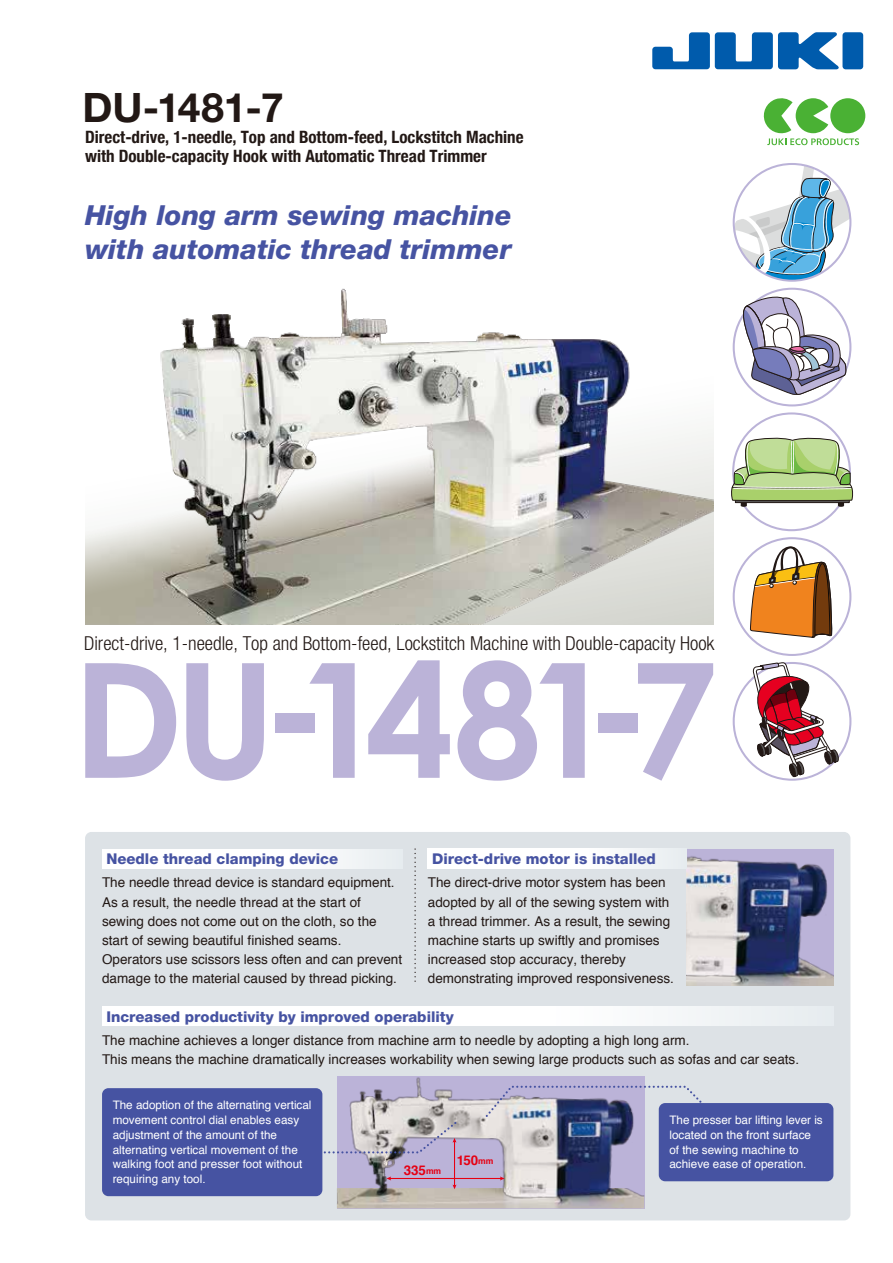
<style>
.page{position:relative;width:893px;height:1263px;background:#fff}
.page>*{position:absolute;margin:0;border:0;box-sizing:border-box;transform-origin:0 0}
.t1{font:700 159.6px "Century Gothic";letter-spacing:-.08em;color:#bbb3d8}
.t2{font:700 40.65px "Helvetica Neue";color:#221815}
.t3{font:italic 800 27.6px/34px "Helvetica Neue";color:#4653a2}
.t4{font:300 condensed 19.35px "Helvetica Neue";color:#221815}
.t5{font:700 condensed 16.95px/19.2px "Helvetica Neue";color:#221815}
.t6{font:800 14.85px "Helvetica Neue";color:#4653a2}
.t7{font:13.5px/19.2px "Helvetica";color:#221815}
.t8{font:700 13.35px "Helvetica";color:#e60012}
.t9{font:11.7px/14.9px "Helvetica";color:#fff}
.s1{font-size:8.55px}
</style>
<div class="page">
<div style="left:85px;top:832px;width:765px;height:388px;background:#dde2e6;border-radius:6px"></div>
<img style="left:331px;top:1076px;width:317px;height:145px">
<hr style="left:390px;top:1178px;width:111px;height:1px;background:#e60012">
<svg style="left:386px;top:1176px;width:5px;height:4px"></svg>
<svg style="left:500px;top:1176px;width:5px;height:4px"></svg>
<hr style="left:454px;top:1141px;width:1px;height:45px;background:#e60012">
<svg style="left:453px;top:1184px;width:3px;height:5px"></svg>
<img style="left:686px;top:849px;width:147px;height:136px">
<img style="left:85px;top:288px;width:628px;height:336px">
<div style="left:842px;top:32px;width:21px;height:37px;background:#005bac;border-radius:3px"></div>
<svg style="left:652px;top:32px;width:187px;height:37px"></svg>
<div style="left:830px;top:98px;width:35px;height:35px;background:#4ab134;border-radius:50%"></div>
<svg style="left:763px;top:98px;width:96px;height:47px"></svg>
<div style="left:733px;top:537px;width:118px;height:119px;border:2px solid #bbb3d8;border-radius:50%"></div>
<svg style="left:750px;top:544px;width:82px;height:93px"></svg>
<div style="left:733px;top:288px;width:118px;height:118px;border:2px solid #bbb3d8;border-radius:50%"></div>
<svg style="left:738px;top:295px;width:108px;height:100px"></svg>
<svg style="left:753px;top:662px;width:86px;height:115px"></svg>
<svg style="left:731px;top:437px;width:122px;height:70px;background:#b5cc94"></svg>
<svg style="left:734px;top:164px;width:116px;height:117px"></svg>
<div style="left:733px;top:163px;width:118px;height:119px;border:2px solid #bbb3d8;border-radius:50%"></div>
<img style="left:482px;top:1085px;width:220px;height:36px">
<svg style="left:322px;top:1120px;width:136px;height:34px"></svg>
<div style="left:102px;top:1006px;width:731px;height:19px;background:linear-gradient(to right,#fff,#f0f3f5)"></div>
<div style="left:428px;top:849px;width:258px;height:19px;background:linear-gradient(to right,#fff,#f0f4f5)"></div>
<div style="left:102px;top:849px;width:300px;height:19px;background:linear-gradient(to right,#fff,#f0f3f5)"></div>
<svg style="left:414px;top:849px;width:2px;height:133px"></svg>
<div style="left:102px;top:1088px;width:220px;height:108px;background:#4653a2;border-radius:6px"></div>
<div style="left:659px;top:1103px;width:174px;height:78px;background:#4653a2;border-radius:6px"></div>
<h2 class="t2" style="left:82px;top:83px;width:203px">DU-1481-7</h2>
<p class="t5" style="left:85px;top:126px;width:440px">Direct-drive, 1-needle, Top and Bottom-feed, Lockstitch Machine with Double-capacity Hook with Automatic Thread Trimmer</p>
<h3 class="t3" style="left:85px;top:198px;width:428px">High long arm sewing machine with automatic thread trimmer</h3>
<h3 class="t4" style="left:84px;top:632px;width:632px">Direct-drive, 1-needle, Top and Bottom-feed, Lockstitch Machine with Double-capacity Hook</h3>
<h1 class="t1" style="left:72px;top:619px;width:647px">DU-1481-7</h1>
<p class="t6" style="left:106px;top:850px;width:233px">Needle thread clamping device</p>
<p class="t6" style="left:432px;top:850px;width:225px">Direct-drive motor is installed</p>
<p class="t7" style="left:428px;top:873px;width:248px">The direct-drive motor system has been adopted by all of the sewing system with a thread trimmer. As a result, the sewing machine starts up swiftly and promises increased stop accuracy, thereby demonstrating improved responsiveness.</p>
<p class="t7" style="left:102px;top:873px;width:302px">The needle thread device is standard equipment.<br>As a result, the needle thread at the start of sewing does not come out on the cloth, so the start of sewing beautiful finished seams.<br>Operators use scissors less often and can prevent damage to the material caused by thread picking.</p>
<p class="t6" style="left:106px;top:1007px;width:349px">Increased productivity by improved operability</p>
<p class="t7" style="left:102px;top:1031px;width:699px">The machine achieves a longer distance from machine arm to needle by adopting a high long arm.<br>This means the machine dramatically increases workability when sewing large products such as sofas and car seats.</p>
<p class="t9" style="left:113px;top:1098px;width:200px">The adoption of the alternating vertical movement control dial enables easy adjustment of the amount of the alternating vertical movement of the walking foot and presser foot without requiring any tool.</p>
<p class="t8" style="left:404px;top:1159px;width:39px">335<span class="s1">mm</span></p>
<p class="t8" style="left:457px;top:1149px;width:38px">150<span class="s1">mm</span></p>
<p class="t9" style="left:669px;top:1112px;width:155px">The presser bar lifting lever is located on the front surface of the sewing machine to achieve ease of operation.</p>
</div>
